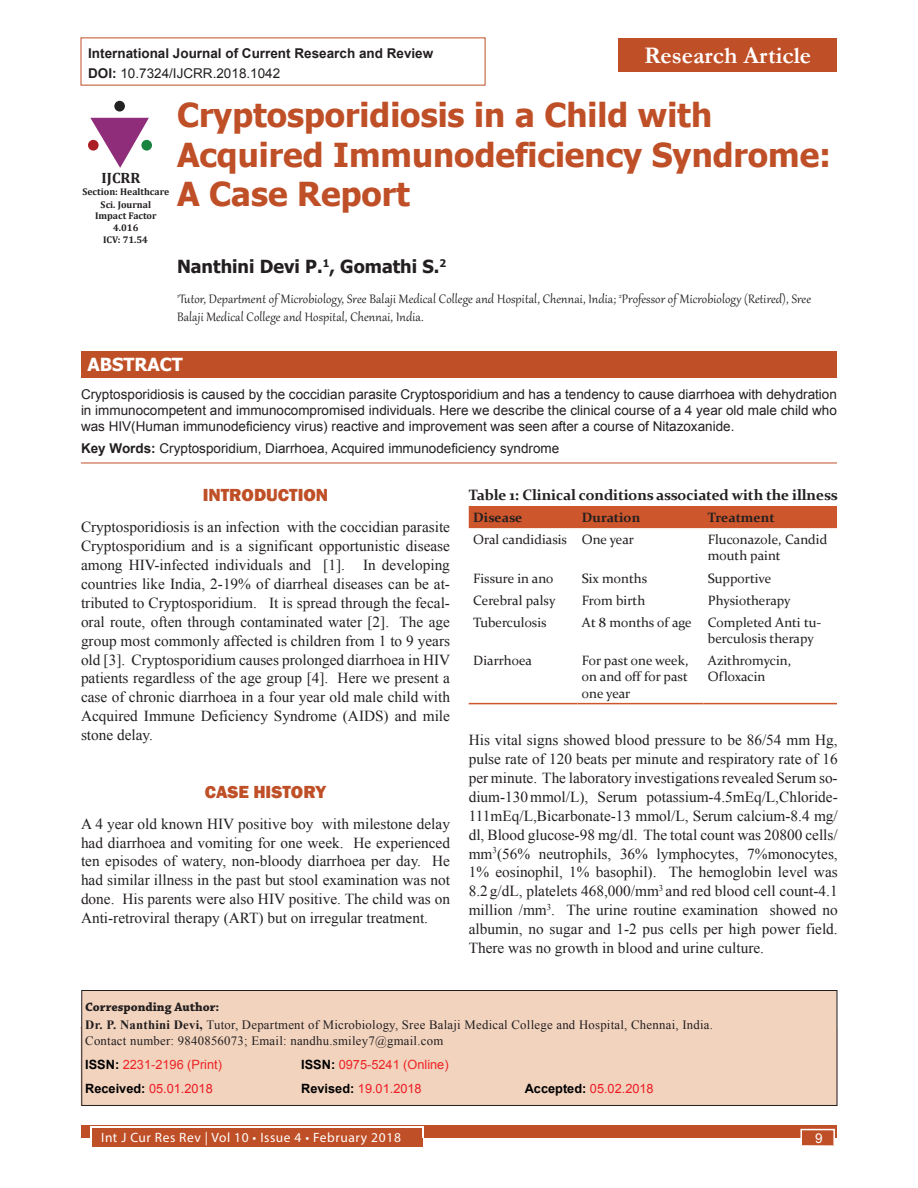
<style>
.page{position:relative;width:918px;height:1188px;background:#fff}
.page>*{position:absolute;margin:0;border:0;box-sizing:border-box;transform-origin:0 0}
.Article_title{font:700 33px/39.6px "Tahoma";color:#bf4f27}
.Articles{font:700 24px "Garamond";color:#fff}
.Author_name{font:700 18px "Tahoma";color:#231f20}
.Head_1{font:800 18px "Franklin Gothic";color:#bf4f27}
.Head_1_copy_2{font:800 18px "Franklin Gothic";color:#bf4f27}
.t1{font:700 18px "Tahoma";color:#fff}
.Text{font:15.3px/18.9px "Times New Roman";color:#231f20;text-align:justify}
.Author_affiliation{font:15px/18px "Gabriola";letter-spacing:.01em;color:#231f20}
.Table_caption{font:700 15px "Constantia";letter-spacing:-.01em;color:#231f20}
.t2{font:700 15px "Cambria";color:#231f20}
.Abstract_text{font:13.5px/16.2px "Arial";color:#231f20;text-align:justify}
.Table_text{font:13.5px/16.2px "Constantia";color:#231f20}
.t3{font:700 13.5px "Arial";color:#231f20}
.t4{font:13.5px "Myriad Pro";letter-spacing:.04em;color:#fff}
.Table_text-2{font:700 13.5px "Constantia";color:#231f20}
.t5{font:13.5px "Arial";color:#fff}
.Corresponding_text{font:12.75px/15.3px "Times New Roman";letter-spacing:.02em;color:#231f20}
.Corresponding_text-2{font:12.75px "Arial";color:#ed1c24}
.Corresponding_text-3{font:12.75px "Arial";color:#ed2224}
.Corresponding_head{font:700 12.75px "Chaparral Pro";color:#231f20}
.t6{font:700 9.75px/11.7px "Cambria";color:#231f20;text-align:center}
.s1{font-weight:700}
.s2{font-weight:700;color:#000}
</style>
<div class="page">
<div style="left:81px;top:1125px;width:756px;height:13px;background:#bf4f27"></div>
<div style="left:92px;top:1128px;width:330px;height:19px;background:#bf4f27"></div>
<hr style="left:90px;top:1127px;width:333px;height:1px;background:#fff">
<svg style="left:90px;top:1128px;width:2px;height:10px"></svg>
<svg style="left:422px;top:1127px;width:2px;height:11px"></svg>
<div style="left:800px;top:1129px;width:35px;height:17px;background:#bf4f27;border:2px solid #fff"></div>
<hr style="left:81px;top:463px;width:756px;height:1px;background:#bf4f27">
<div style="left:81px;top:351px;width:756px;height:27px;background:#bf4f27"></div>
<div style="left:81px;top:990px;width:756px;height:116px;background:#f2d3be;border:1px solid #231f20"></div>
<div style="left:469px;top:506px;width:368px;height:22px;background:#cd562c"></div>
<hr style="left:469px;top:703px;width:108px;height:1px;background:#cd562c">
<hr style="left:577px;top:703px;width:126px;height:1px;background:#cd562c">
<hr style="left:703px;top:703px;width:134px;height:1px;background:#cd562c">
<svg style="left:90px;top:118px;width:59px;height:50px"></svg>
<div style="left:141px;top:140px;width:11px;height:11px;background:#198340;border-radius:50%"></div>
<div style="left:114px;top:101px;width:11px;height:11px;background:#232222;border-radius:50%"></div>
<div style="left:88px;top:140px;width:11px;height:11px;background:#ab1e23;border-radius:50%"></div>
<div style="left:618px;top:38px;width:219px;height:34px;background:#bf4f27"></div>
<p class="Articles" style="left:644px;top:39px;width:169px">Research Article</p>
<p class="t3" style="left:88px;top:44px;width:347px">International Journal of Current Research and Review</p>
<p class="Abstract_text" style="left:88px;top:66px;width:194px"><span class="s1">DOI:</span> 10.7324/IJCRR.2018.1042</p>
<p class="Article_title" style="left:177px;top:93px;width:656px">Cryptosporidiosis in a Child with<br>Acquired Immunodeficiency Syndrome:<br>A Case Report</p>
<p class="t2" style="left:102px;top:167px;width:40px">IJCRR</p>
<p class="t6" style="left:82px;top:185px;width:88px">Section: Healthcare</p>
<p class="t6" style="left:95px;top:198px;width:63px">Sci. Journal<br>Impact Factor<br>4.016</p>
<p class="t6" style="left:103px;top:233px;width:46px">ICV: 71.54</p>
<p class="Author_name" style="left:177px;top:254px;width:271px">Nanthini Devi P.<sup>1</sup>, Gomathi S.<sup>2</sup></p>
<p class="Author_affiliation" style="left:177px;top:289px;width:635px"><sup>1</sup>Tutor, Department of Microbiology, Sree Balaji Medical College and Hospital, Chennai, India; <sup>2</sup>Professor of Microbiology (Retired), Sree<br>Balaji Medical College and Hospital, Chennai, India.</p>
<p class="t1" style="left:87px;top:352px;width:97px">ABSTRACT</p>
<p class="Abstract_text" style="left:81px;top:386px;width:757px">Cryptosporidiosis is caused by the coccidian parasite Cryptosporidium and has a tendency to cause diarrhoea with dehydration in immunocompetent and immunocompromised individuals. Here we describe the clinical course of a 4 year old male child who was HIV(Human immunodeficiency virus) reactive and improvement was seen after a course of Nitazoxanide.</p>
<p class="Abstract_text" style="left:81px;top:441px;width:480px"><span class="s1">Key Words:</span> Cryptosporidium, Diarrhoea, Acquired immunodeficiency syndrome</p>
<p class="Head_1" style="left:203px;top:484px;width:127px">INTRODUCTION</p>
<p class="Text" style="left:81px;top:517px;width:371px">Cryptosporidiosis is an infection with the coccidian parasite Cryptosporidium and is a significant opportunistic disease among HIV-infected individuals and [1]. In developing countries like India, 2-19% of diarrheal diseases can be at&shy;tributed to Cryptosporidium. It is spread through the fecal&shy;oral route, often through contaminated water [2]. The age group most commonly affected is children from 1 to 9 years old [3]. Cryptosporidium causes prolonged diarrhoea in HIV patients regardless of the age group [4]. Here we present a case of chronic diarrhoea in a four year old male child with Acquired Immune Deficiency Syndrome (AIDS) and mile stone delay.</p>
<p class="Head_1_copy_2" style="left:205px;top:780px;width:123px">CASE HISTORY</p>
<p class="Text" style="left:81px;top:814px;width:371px">A 4 year old known HIV positive boy with milestone delay had diarrhoea and vomiting for one week. He experienced ten episodes of watery, non-bloody diarrhoea per day. He had similar illness in the past but stool examination was not done. His parents were also HIV positive. The child was on Anti-retroviral therapy (ART) but on irregular treatment.</p>
<p class="Table_caption" style="left:469px;top:485px;width:370px">Table 1: Clinical conditions associated with the illness</p>
<p class="Table_text-2" style="left:473px;top:508px;width:51px">Disease</p>
<p class="Table_text-2" style="left:582px;top:508px;width:60px">Duration</p>
<p class="Table_text-2" style="left:708px;top:508px;width:68px">Treatment</p>
<p class="Table_text" style="left:473px;top:531px;width:95px">Oral candidiasis</p>
<p class="Table_text" style="left:582px;top:531px;width:54px">One year</p>
<p class="Table_text" style="left:708px;top:531px;width:121px">Fluconazole, Candid mouth paint</p>
<p class="Table_text" style="left:473px;top:569px;width:82px">Fissure in ano</p>
<p class="Table_text" style="left:582px;top:569px;width:67px">Six months</p>
<p class="Table_text" style="left:708px;top:569px;width:65px">Supportive</p>
<p class="Table_text" style="left:473px;top:591px;width:84px">Cerebral palsy</p>
<p class="Table_text" style="left:582px;top:591px;width:65px">From birth</p>
<p class="Table_text" style="left:708px;top:591px;width:84px">Physiotherapy</p>
<p class="Table_text" style="left:473px;top:614px;width:75px">Tuberculosis</p>
<p class="Table_text" style="left:582px;top:614px;width:111px">At 8 months of age</p>
<p class="Table_text" style="left:708px;top:614px;width:115px">Completed Anti tu&shy;berculosis therapy</p>
<p class="Table_text" style="left:473px;top:652px;width:60px">Diarrhoea</p>
<p class="Table_text" style="left:582px;top:652px;width:108px;text-align:justify">For past one week, on and off for past one year</p>
<p class="Table_text" style="left:708px;top:652px;width:85px">Azithromycin,<br>Ofloxacin</p>
<p class="Text" style="left:469px;top:730px;width:371px">His vital signs showed blood pressure to be 86/54 mm Hg, pulse rate of 120 beats per minute and respiratory rate of 16 per minute. The laboratory investigations revealed Serum so&shy;dium-130mmol/L), Serum potassium-4.5mEq/L,Chloride-111mEq/L,Bicarbonate-13 mmol/L, Serum calcium-8.4 mg/ dl, Blood glucose-98 mg/dl. The total count was 20800 cells/ mm<sup>3</sup>(56% neutrophils, 36% lymphocytes, 7%monocytes, 1% eosinophil, 1% basophil). The hemoglobin level was 8.2g/dL, platelets 468,000/mm<sup>3</sup> and red blood cell count-4.1 million /mm<sup>3</sup>. The urine routine examination showed no albumin, no sugar and 1-2 pus cells per high power field.<br>There was no growth in blood and urine culture.</p>
<p class="Corresponding_head" style="left:85px;top:1000px;width:136px">Corresponding Author:</p>
<p class="Corresponding_text" style="left:85px;top:1017px;width:629px"><span class="s1">Dr. P. Nanthini Devi,</span> Tutor, Department of Microbiology, Sree Balaji Medical College and Hospital, Chennai, India.<br>Contact number: 9840856073; Email: nandhu.smiley7@gmail.com</p>
<p class="Corresponding_text-3" style="left:85px;top:1056px;width:138px"><span class="s2">ISSN:</span> 2231-2196 (Print)</p>
<p class="Corresponding_text-3" style="left:301px;top:1056px;width:149px"><span class="s2">ISSN:</span> 0975-5241 (Online)</p>
<p class="Corresponding_text-2" style="left:85px;top:1080px;width:129px"><span class="s2">Received:</span> 05.01.2018</p>
<p class="Corresponding_text-2" style="left:301px;top:1080px;width:122px"><span class="s2">Revised:</span> 19.01.2018</p>
<p class="Corresponding_text-2" style="left:525px;top:1080px;width:130px"><span class="s2">Accepted:</span> 05.02.2018</p>
<p class="t4" style="left:101px;top:1129px;width:302px">Int J Cur Res Rev | Vol 10 • Issue 4 • February 2018</p>
<p class="t5" style="left:815px;top:1130px;width:9px">9</p>
</div>
